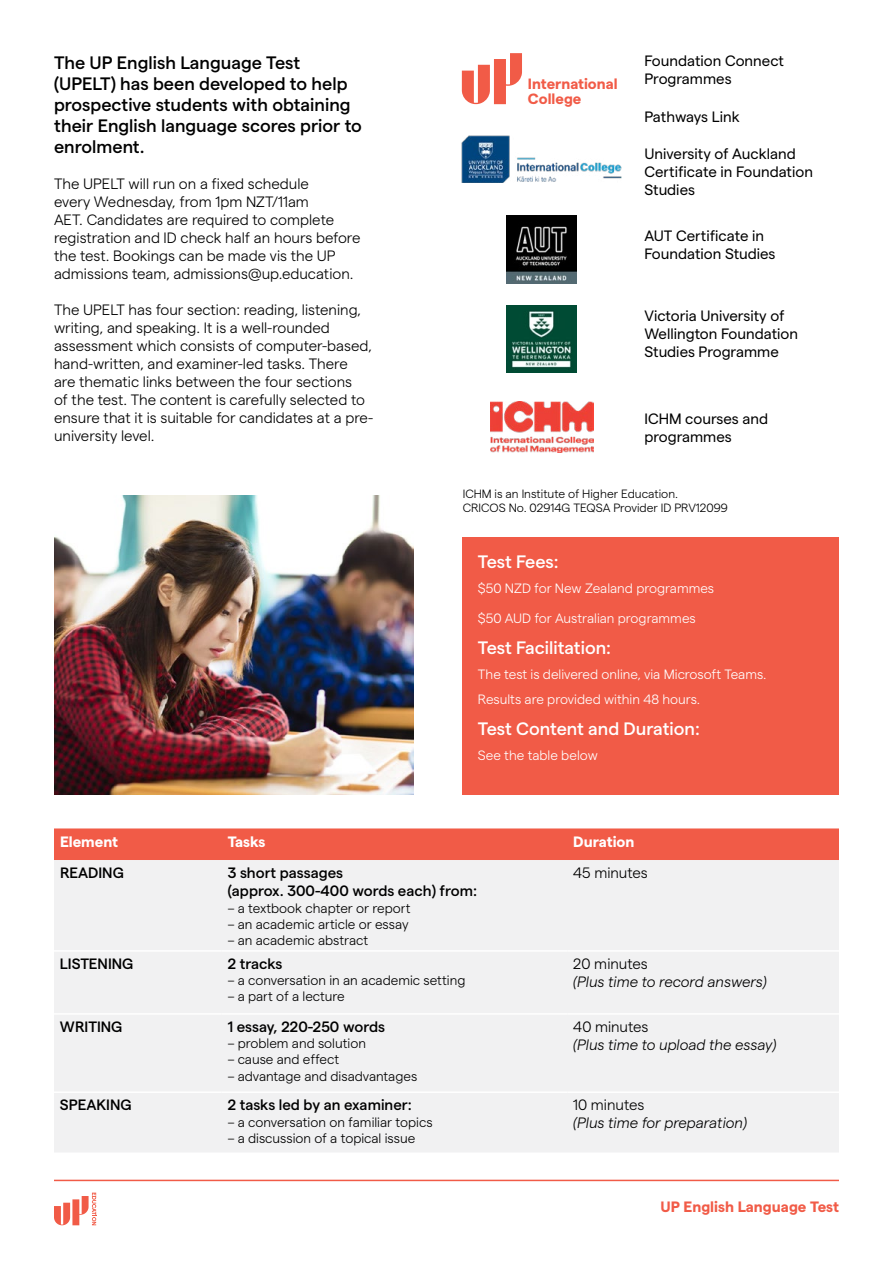
<style>
.page{position:relative;width:893px;height:1263px;background:#fff}
.page>*{position:absolute;margin:0;border:0;box-sizing:border-box;transform-origin:0 0}
.t1{font:500 18px/21.1px "Matter";color:#000}
.t2{font:500 18px "Matter";color:#fff}
.t3{font:300 15px/18px "Matter";color:#000}
.t4{font:15px/18px "Matter";color:#000}
.t5{font:500 15px/18px "Matter";color:#000}
.t6{font:italic 300 15px "Matter";color:#000}
.t7{font:700 15px "Matter";color:#f15b47}
.t8{font:700 15px "Matter";color:#fff}
.t9{font:700 14.85px/15.5px "Matter";color:#f15b47}
.t10{font:300 13.5px "Matter";color:#000}
.t11{font:300 13.5px/25.2px "Matter";color:#fff}
.t12{font:300 12px/14.4px "Matter";color:#000}
</style>
<div class="page">
<img style="left:54px;top:495px;width:360px;height:299px">
<svg style="left:462px;top:53px;width:60px;height:51px"></svg>
<img style="left:462px;top:136px;width:159px;height:47px">
<img style="left:506px;top:216px;width:71px;height:67px">
<img style="left:506px;top:305px;width:71px;height:68px">
<img style="left:490px;top:401px;width:103px;height:51px">
<div style="left:463px;top:537px;width:376px;height:257px;background:#f15b47"></div>
<div style="left:54px;top:828px;width:785px;height:32px;background:#f15b47"></div>
<div style="left:54px;top:860px;width:785px;height:292px;background:#f1f1f2"></div>
<hr style="left:54px;top:950px;width:168px;height:2px;background:#fff">
<hr style="left:222px;top:950px;width:345px;height:2px;background:#fff">
<hr style="left:567px;top:950px;width:272px;height:2px;background:#fff">
<hr style="left:54px;top:1013px;width:168px;height:2px;background:#fff">
<hr style="left:222px;top:1013px;width:345px;height:2px;background:#fff">
<hr style="left:567px;top:1013px;width:272px;height:2px;background:#fff">
<hr style="left:54px;top:1091px;width:168px;height:2px;background:#fff">
<hr style="left:222px;top:1091px;width:345px;height:2px;background:#fff">
<hr style="left:567px;top:1091px;width:272px;height:2px;background:#fff">
<hr style="left:54px;top:1180px;width:785px;height:1px;background:#f15b47">
<svg style="left:54px;top:1192px;width:42px;height:33px"></svg>
<p class="t1" style="left:54px;top:50px;width:309px">The UP English Language Test (UPELT) has been developed to help prospective students with obtaining their English language scores prior to enrolment.</p>
<p class="t3" style="left:54px;top:174px;width:308px">The UPELT will run on a fixed schedule<br>every Wednesday, from 1pm NZT/11am<br>AET. Candidates are required to complete registration and ID check half an hours before the test. Bookings can be made vis the UP admissions team, admissions@up.education.</p>
<p class="t3" style="left:54px;top:300px;width:321px">The UPELT has four section: reading, listening, writing, and speaking. It is a well-rounded assessment which consists of computer-based, hand-written, and examiner-led tasks. There are thematic links between the four sections<br>of the test. The content is carefully selected to ensure that it is suitable for candidates at a pre&shy;university level.</p>
<p class="t9" style="left:528px;top:74px;width:91px">International<br>College</p>
<p class="t4" style="left:644px;top:51px;width:141px">Foundation Connect<br>Programmes</p>
<p class="t4" style="left:644px;top:106px;width:97px">Pathways Link</p>
<p class="t4" style="left:644px;top:144px;width:170px">University of Auckland<br>Certificate in Foundation<br>Studies</p>
<p class="t4" style="left:644px;top:225px;width:133px">AUT Certificate in<br>Foundation Studies</p>
<p class="t4" style="left:644px;top:306px;width:155px">Victoria University of<br>Wellington Foundation<br>Studies Programme</p>
<p class="t4" style="left:644px;top:408px;width:125px">ICHM courses and programmes</p>
<p class="t12" style="left:463px;top:486px;width:266px">ICHM is an Institute of Higher Education.<br>CRICOS No. 02914G TEQSA Provider ID PRV12099</p>
<p class="t2" style="left:478px;top:548px;width:82px">Test Fees:</p>
<p class="t11" style="left:478px;top:574px;width:238px">$50 NZD for New Zealand programmes</p>
<p class="t11" style="left:478px;top:605px;width:219px">$50 AUD for Australian programmes</p>
<p class="t2" style="left:478px;top:634px;width:135px">Test Facilitation:</p>
<p class="t11" style="left:478px;top:661px;width:290px">The test is delivered online, via Microsoft Teams.<br>Results are provided within 48 hours.</p>
<p class="t2" style="left:478px;top:715px;width:224px">Test Content and Duration:</p>
<p class="t11" style="left:478px;top:742px;width:121px">See the table below</p>
<p class="t8" style="left:60px;top:830px;width:60px">Element</p>
<p class="t8" style="left:228px;top:830px;width:39px">Tasks</p>
<p class="t8" style="left:573px;top:830px;width:63px">Duration</p>
<p class="t5" style="left:60px;top:863px;width:65px">READING</p>
<p class="t5" style="left:228px;top:863px;width:251px">3 short passages<br>(approx. 300-400 words each) from:</p>
<p class="t10" style="left:228px;top:898px;width:184px">– a textbook chapter or report</p>
<p class="t10" style="left:228px;top:914px;width:182px">– an academic article or essay</p>
<p class="t10" style="left:228px;top:930px;width:142px">– an academic abstract</p>
<p class="t3" style="left:573px;top:863px;width:76px">45 minutes</p>
<p class="t5" style="left:60px;top:953px;width:75px">LISTENING</p>
<p class="t5" style="left:228px;top:953px;width:56px">2 tracks</p>
<p class="t10" style="left:228px;top:971px;width:239px">– a conversation in an academic setting</p>
<p class="t10" style="left:228px;top:987px;width:119px">– a part of a lecture</p>
<p class="t5" style="left:60px;top:1016px;width:64px">WRITING</p>
<p class="t5" style="left:228px;top:1016px;width:159px">1 essay, 220-250 words</p>
<p class="t10" style="left:228px;top:1034px;width:140px">– problem and solution</p>
<p class="t10" style="left:228px;top:1050px;width:113px">– cause and effect</p>
<p class="t10" style="left:228px;top:1066px;width:191px">– advantage and disadvantages</p>
<p class="t5" style="left:60px;top:1095px;width:73px">SPEAKING</p>
<p class="t5" style="left:228px;top:1095px;width:186px">2 tasks led by an examiner:</p>
<p class="t10" style="left:228px;top:1112px;width:206px">– a conversation on familiar topics</p>
<p class="t10" style="left:228px;top:1128px;width:189px">– a discussion of a topical issue</p>
<p class="t3" style="left:573px;top:953px;width:76px">20 minutes</p>
<p class="t6" style="left:573px;top:971px;width:195px">(Plus time to record answers)</p>
<p class="t3" style="left:573px;top:1016px;width:77px">40 minutes</p>
<p class="t6" style="left:573px;top:1034px;width:205px">(Plus time to upload the essay)</p>
<p class="t3" style="left:573px;top:1095px;width:73px">10 minutes</p>
<p class="t6" style="left:573px;top:1112px;width:175px">(Plus time for preparation)</p>
<p class="t7" style="left:660px;top:1195px;width:180px">UP English Language Test</p>
</div>
